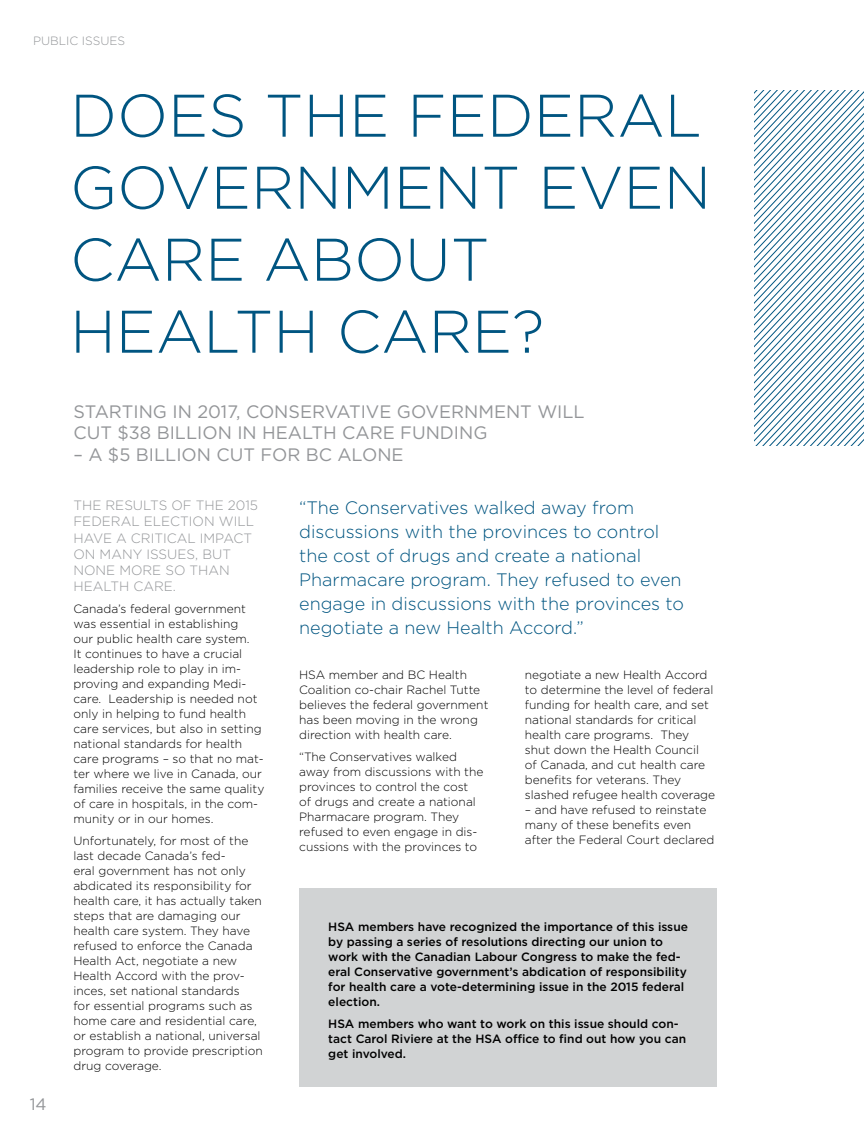
<style>
.page{position:relative;width:864px;height:1134px;background:#fff}
.page>*{position:absolute;margin:0;border:0;box-sizing:border-box;transform-origin:0 0}
.t1{font:300 60px/72px "Gotham";color:#005581}
.t2{font:300 18px/24px "Gotham";color:#005581}
.t3{font:18px/21.6px "Gotham";color:#939598}
.t4{font:16.5px "Gotham";color:#939598}
.t5{font:300 13.5px "Gotham";color:#939598}
.t6{font:300 12px/15px "Gotham";color:#000}
.t7{font:500 12px/15px "Gotham";color:#000}
.t8{font:300 12px "Gotham";color:#939598}
</style>
<div class="page">
<div style="left:299px;top:888px;width:418px;height:199px;background:#d1d3d4"></div>
<svg style="left:755px;top:91px;width:109px;height:355px"></svg>
<p class="t8" style="left:33px;top:33px;width:94px">PUBLIC ISSUES</p>
<h1 class="t1" style="left:70px;top:78px;width:642px">DOES THE FEDERAL<br>GOVERNMENT EVEN<br>CARE ABOUT<br>HEALTH CARE?</h1>
<h2 class="t3" style="left:73px;top:400px;width:513px">STARTING IN 2017, CONSERVATIVE GOVERNMENT WILL<br>CUT $38 BILLION IN HEALTH CARE FUNDING</h2>
<h2 class="t3" style="left:73px;top:443px;width:332px">– A $5 BILLION CUT FOR BC ALONE</h2>
<h3 class="t4" style="left:30px;top:1094px;width:18px">14</h3>
<p class="t5" style="left:73px;top:497px;width:42px">The results</p>
<p class="t5" style="left:171px;top:497px;width:35px">of the</p>
<p class="t5" style="left:228px;top:497px;width:32px">2015</p>
<p class="t5" style="left:73px;top:513px;width:11px">federal</p>
<p class="t5" style="left:144px;top:513px;width:10px">election</p>
<p class="t5" style="left:219px;top:513px;width:10px">will</p>
<p class="t5" style="left:73px;top:529px;width:11px">have</p>
<p class="t5" style="left:116px;top:529px;width:24px">a critical</p>
<p class="t5" style="left:200px;top:529px;width:34px">im pact</p>
<p class="t5" style="left:73px;top:546px;width:38px">on many</p>
<p class="t5" style="left:146px;top:546px;width:9px">issues</p>
<p class="t5" style="left:195px;top:546px;width:18px">, but</p>
<p class="t5" style="left:73px;top:562px;width:11px">none</p>
<p class="t5" style="left:119px;top:562px;width:11px">more</p>
<p class="t5" style="left:165px;top:562px;width:35px">so than</p>
<p class="t5" style="left:73px;top:578px;width:10px">health</p>
<p class="t5" style="left:133px;top:578px;width:11px">care</p>
<p class="t5" style="left:173px;top:578px;width:5px">.</p>
<p class="t6" style="left:73px;top:601px;width:193px">Canada’s federal government was essential in establishing<br>our public health care system.<br>It continues to have a crucial leadership role to play in im&shy;proving and expanding Medi&shy;care. Leadership is needed not only in helping to fund health care services, but also in setting national standards for health care programs – so that no mat&shy;ter where we live in Canada, our families receive the same quality of care in hospitals, in the com&shy;munity or in our homes.</p>
<p class="t6" style="left:73px;top:833px;width:191px">Unfortunately, for most of the last decade Canada’s fed-<br>eral government has not only abdicated its responsibility for health care, it has actually taken steps that are damaging our health care system. They have refused to enforce the Canada<br>Health Act, negotiate a new<br>Health Accord with the prov&shy;inces, set national standards<br>for essential programs such as home care and residential care, or establish a national, universal program to provide prescription drug coverage.</p>
<h2 class="t2" style="left:299px;top:495px;width:386px">“The Conservatives walked away from discussions with the provinces to control the cost of drugs and create a national Pharmacare program. They refused to even engage in discussions with the provinces to negotiate a new Health Accord.”</h2>
<p class="t6" style="left:299px;top:667px;width:191px">HSA member and BC Health<br>Coalition co-chair Rachel Tutte believes the federal government has been moving in the wrong direction with health care.</p>
<p class="t6" style="left:299px;top:749px;width:186px">“The Conservatives walked away from discussions with the provinces to control the cost<br>of drugs and create a national<br>Pharmacare program. They refused to even engage in dis&shy;cussions with the provinces to</p>
<p class="t6" style="left:525px;top:667px;width:192px">negotiate a new Health Accord to determine the level of federal funding for health care, and set national standards for critical health care programs. They shut down the Health Council<br>of Canada, and cut health care benefits for veterans. They slashed refugee health coverage</p>
<p class="t6" style="left:525px;top:802px;width:191px">– and have refused to reinstate many of these benefits even after the Federal Court declared</p>
<p class="t7" style="left:328px;top:919px;width:361px">HSA members have recognized the importance of this issue by passing a series of resolutions directing our union to work with the Canadian Labour Congress to make the fed&shy;eral Conservative government’s abdication of responsibility for health care a vote-determining issue in the 2015 federal election.</p>
<p class="t7" style="left:328px;top:1016px;width:359px">HSA members who want to work on this issue should con&shy;tact Carol Riviere at the HSA office to find out how you can get involved.</p>
</div>
